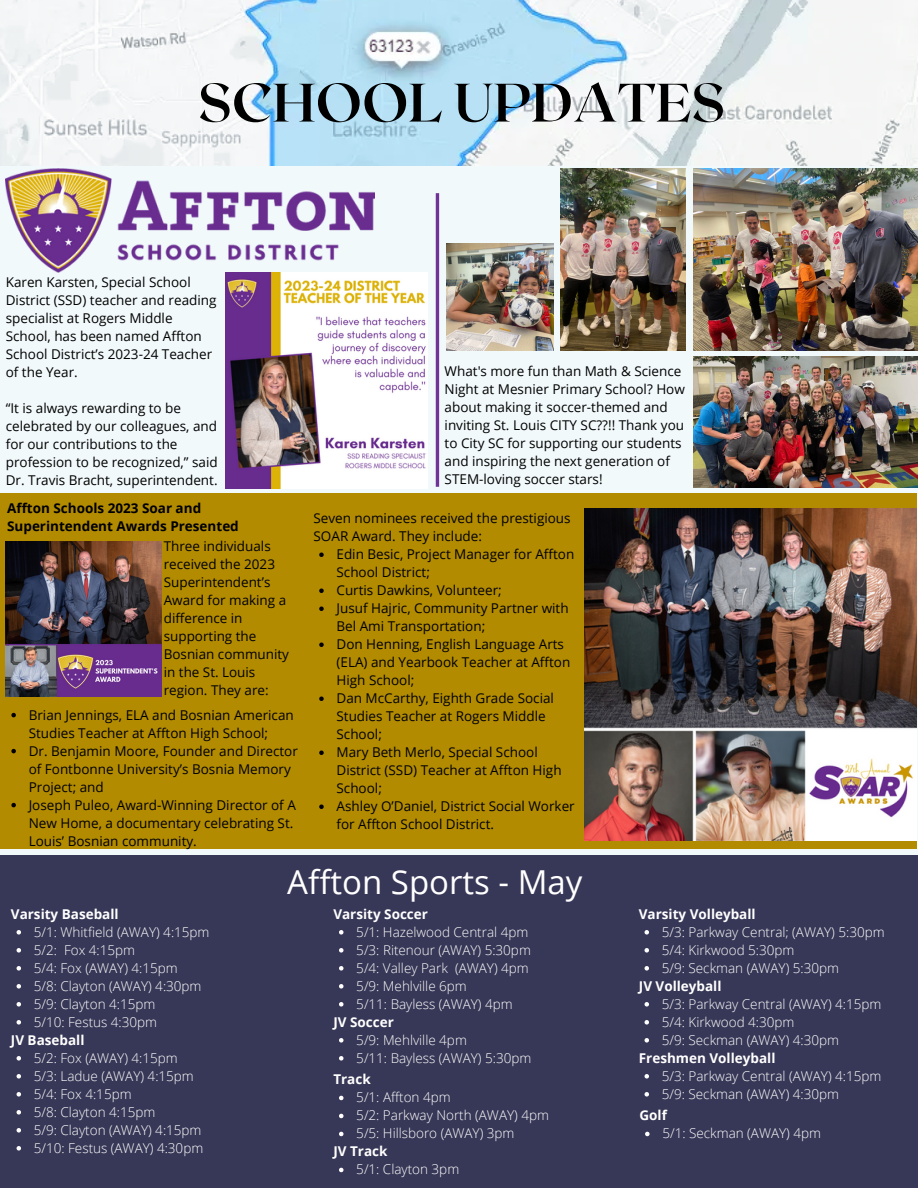
<style>
.page{position:relative;width:918px;height:1188px;background:#f2f9fb}
.page>*{position:absolute;margin:0;border:0;box-sizing:border-box;transform-origin:0 0}
.t1{font:700 54px "Roxborough CF";color:#000}
.t2{font:33px "Open Sans";color:#fff}
.t3{font:13.5px/18px "Open Sans";color:#000}
.t4{font:300 13.5px/18px "Open Sans";color:#fff}
.t5{font:700 13.5px "Open Sans";color:#fff}
.t6{font:700 13.5px/18px "Open Sans";color:#000}
</style>
<div class="page">
<img style="left:0;top:0;width:918px;height:165px">
<img style="left:6px;top:168px;width:369px;height:105px">
<div style="left:0;top:494px;width:917px;height:355px;background:#b28b00"></div>
<div style="left:0;top:856px;width:918px;height:332px;background:#373757"></div>
<img style="left:585px;top:508px;width:332px;height:332px">
<img style="left:694px;top:168px;width:223px;height:182px">
<img style="left:694px;top:357px;width:223px;height:130px">
<img style="left:561px;top:168px;width:125px;height:182px">
<img style="left:446px;top:243px;width:107px;height:107px">
<img style="left:6px;top:541px;width:155px;height:155px">
<img style="left:225px;top:272px;width:203px;height:216px">
<svg style="left:319px;top:553px;width:5px;height:4px"></svg>
<svg style="left:319px;top:589px;width:5px;height:4px"></svg>
<svg style="left:319px;top:607px;width:5px;height:4px"></svg>
<svg style="left:319px;top:643px;width:5px;height:4px"></svg>
<svg style="left:319px;top:697px;width:5px;height:4px"></svg>
<svg style="left:319px;top:751px;width:5px;height:4px"></svg>
<svg style="left:319px;top:805px;width:5px;height:4px"></svg>
<svg style="left:339px;top:930px;width:5px;height:5px"></svg>
<svg style="left:339px;top:948px;width:5px;height:5px"></svg>
<svg style="left:339px;top:966px;width:5px;height:5px"></svg>
<svg style="left:339px;top:984px;width:5px;height:5px"></svg>
<svg style="left:339px;top:1002px;width:5px;height:5px"></svg>
<svg style="left:339px;top:1038px;width:5px;height:5px"></svg>
<svg style="left:339px;top:1056px;width:5px;height:5px"></svg>
<svg style="left:645px;top:930px;width:4px;height:5px"></svg>
<svg style="left:645px;top:948px;width:4px;height:5px"></svg>
<svg style="left:645px;top:966px;width:4px;height:5px"></svg>
<svg style="left:645px;top:1002px;width:4px;height:5px"></svg>
<svg style="left:645px;top:1020px;width:4px;height:5px"></svg>
<svg style="left:645px;top:1038px;width:4px;height:5px"></svg>
<svg style="left:645px;top:1074px;width:4px;height:5px"></svg>
<svg style="left:645px;top:1092px;width:4px;height:5px"></svg>
<svg style="left:339px;top:1096px;width:5px;height:4px"></svg>
<svg style="left:339px;top:1114px;width:5px;height:4px"></svg>
<svg style="left:339px;top:1132px;width:5px;height:4px"></svg>
<svg style="left:339px;top:1168px;width:5px;height:4px"></svg>
<svg style="left:17px;top:930px;width:4px;height:5px"></svg>
<svg style="left:17px;top:948px;width:4px;height:5px"></svg>
<svg style="left:17px;top:966px;width:4px;height:5px"></svg>
<svg style="left:17px;top:984px;width:4px;height:5px"></svg>
<svg style="left:17px;top:1002px;width:4px;height:5px"></svg>
<svg style="left:17px;top:1020px;width:4px;height:5px"></svg>
<svg style="left:17px;top:1056px;width:4px;height:5px"></svg>
<svg style="left:17px;top:1074px;width:4px;height:5px"></svg>
<svg style="left:17px;top:1092px;width:4px;height:5px"></svg>
<svg style="left:17px;top:1110px;width:4px;height:5px"></svg>
<svg style="left:17px;top:1128px;width:4px;height:5px"></svg>
<svg style="left:17px;top:1146px;width:4px;height:5px"></svg>
<svg style="left:645px;top:1132px;width:5px;height:4px"></svg>
<svg style="left:11px;top:713px;width:5px;height:4px"></svg>
<svg style="left:11px;top:749px;width:5px;height:4px"></svg>
<svg style="left:11px;top:803px;width:5px;height:4px"></svg>
<hr style="left:436px;top:193px;width:3px;height:294px;background:#703496">
<h1 class="t1" style="left:198px;top:68px;width:529px">SCHOOL UPDATES</h1>
<p class="t3" style="left:6px;top:273px;width:212px">Karen Karsten, Special School<br>District (SSD) teacher and reading specialist at Rogers Middle<br>School, has been named Affton<br>School District’s 2023-24 Teacher of the Year.</p>
<p class="t3" style="left:6px;top:399px;width:214px">“It is always rewarding to be celebrated by our colleagues, and for our contributions to the profession to be recognized,” said<br>Dr. Travis Bracht, superintendent.</p>
<p class="t6" style="left:7px;top:498px;width:233px">Affton Schools 2023 Soar and<br>Superintendent Awards Presented</p>
<p class="t3" style="left:164px;top:537px;width:127px">Three individuals received the 2023<br>Superintendent’s<br>Award for making a difference in supporting the<br>Bosnian community in the St. Louis region. They are:</p>
<p class="t3" style="left:29px;top:705px;width:271px">Brian Jennings, ELA and Bosnian American Studies Teacher at Affton High School;<br>Dr. Benjamin Moore, Founder and Director of Fontbonne University’s Bosnia Memory Project; and<br>Joseph Puleo, Award-Winning Director of A New Home, a documentary celebrating St.<br>Louis’ Bosnian community.</p>
<p class="t3" style="left:445px;top:362px;width:242px">What's more fun than Math &amp; Science Night at Mesnier Primary School? How about making it soccer-themed and inviting St. Louis CITY SC??!! Thank you to City SC for supporting our students and inspiring the next generation of STEM-loving soccer stars!</p>
<p class="t3" style="left:314px;top:509px;width:259px">Seven nominees received the prestigious<br>SOAR Award. They include:</p>
<p class="t3" style="left:337px;top:545px;width:240px">Edin Besic, Project Manager for Affton<br>School District;<br>Curtis Dawkins, Volunteer;<br>Jusuf Hajric, Community Partner with<br>Bel Ami Transportation;<br>Don Henning, English Language Arts (ELA) and Yearbook Teacher at Affton<br>High School;<br>Dan McCarthy, Eighth Grade Social<br>Studies Teacher at Rogers Middle<br>School;<br>Mary Beth Merlo, Special School<br>District (SSD) Teacher at Affton High<br>School;<br>Ashley O’Daniel, District Social Worker for Affton School District.</p>
<p class="t5" style="left:11px;top:904px;width:109px">Varsity Baseball</p>
<p class="t4" style="left:34px;top:923px;width:177px">5/1: Whitfield (AWAY) 4:15pm<br>5/2: Fox 4:15pm<br>5/4: Fox (AWAY) 4:15pm<br>5/8: Clayton (AWAY) 4:30pm<br>5/9: Clayton 4:15pm<br>5/10: Festus 4:30pm</p>
<p class="t4" style="left:34px;top:1049px;width:171px">5/2: Fox (AWAY) 4:15pm<br>5/3: Ladue (AWAY) 4:15pm<br>5/4: Fox 4:15pm<br>5/8: Clayton 4:15pm<br>5/9: Clayton (AWAY) 4:15pm<br>5/10: Festus (AWAY) 4:30pm</p>
<p class="t5" style="left:11px;top:1030px;width:75px">JV Baseball</p>
<h2 class="t2" style="left:287px;top:858px;width:297px">Affton Sports - May</h2>
<p class="t4" style="left:356px;top:923px;width:176px">5/1: Hazelwood Central 4pm<br>5/3: Ritenour (AWAY) 5:30pm<br>5/4: Valley Park (AWAY) 4pm<br>5/9: Mehlville 6pm<br>5/11: Bayless (AWAY) 4pm</p>
<p class="t4" style="left:356px;top:1031px;width:177px">5/9: Mehlville 4pm<br>5/11: Bayless (AWAY) 5:30pm</p>
<p class="t5" style="left:333px;top:904px;width:96px">Varsity Soccer</p>
<p class="t5" style="left:333px;top:1012px;width:62px">JV Soccer</p>
<p class="t5" style="left:333px;top:1070px;width:39px">Track</p>
<p class="t4" style="left:356px;top:1088px;width:194px">5/1: Affton 4pm<br>5/2: Parkway North (AWAY) 4pm<br>5/5: Hillsboro (AWAY) 3pm</p>
<p class="t4" style="left:356px;top:1160px;width:104px">5/1: Clayton 3pm</p>
<p class="t5" style="left:333px;top:1142px;width:56px">JV Track</p>
<p class="t5" style="left:639px;top:904px;width:118px">Varsity Volleyball</p>
<p class="t4" style="left:662px;top:923px;width:224px">5/3: Parkway Central; (AWAY) 5:30pm<br>5/4: Kirkwood 5:30pm<br>5/9: Seckman (AWAY) 5:30pm</p>
<p class="t4" style="left:662px;top:995px;width:221px">5/3: Parkway Central (AWAY) 4:15pm<br>5/4: Kirkwood 4:30pm<br>5/9: Seckman (AWAY) 4:30pm</p>
<p class="t4" style="left:662px;top:1067px;width:221px">5/3: Parkway Central (AWAY) 4:15pm<br>5/9: Seckman (AWAY) 4:30pm</p>
<p class="t5" style="left:639px;top:976px;width:84px">JV Volleyball</p>
<p class="t5" style="left:639px;top:1048px;width:138px">Freshmen Volleyball</p>
<p class="t5" style="left:639px;top:1106px;width:29px">Golf</p>
<p class="t4" style="left:662px;top:1124px;width:160px">5/1: Seckman (AWAY) 4pm</p>
</div>
